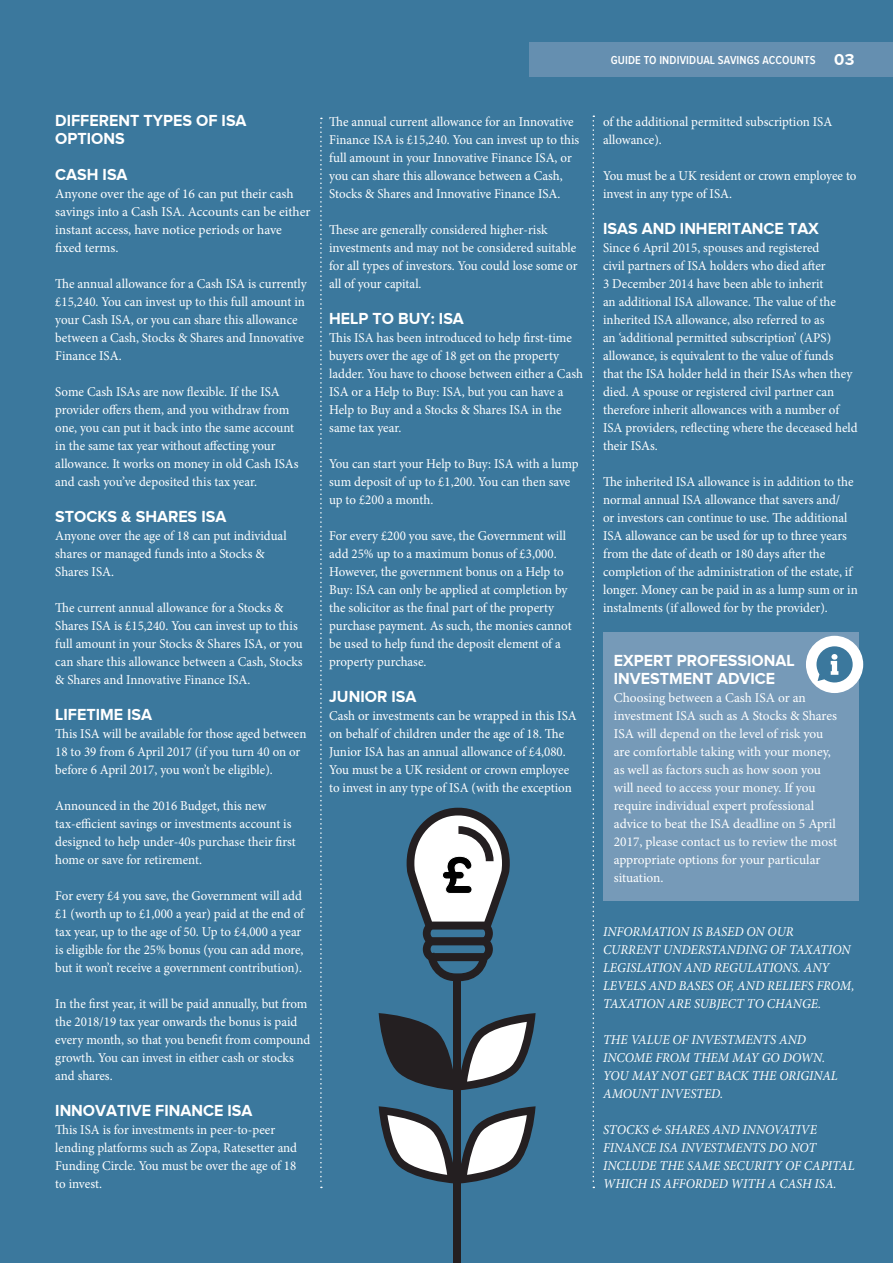
<style>
.page{position:relative;width:893px;height:1263px;background:#3b789d}
.page>*{position:absolute;margin:0;border:0;box-sizing:border-box;transform-origin:0 0}
.t1{font:700 16.5px/18px "Proxima Nova";color:#fff}
.t2{font:13.5px/18px "Minion Pro";letter-spacing:-.005em;color:#fff;scale:.96 1}
.t3{font:13.5px/18px "Minion Pro";letter-spacing:-.005em;color:#fff}
.t4{font:italic 13.5px/18px "Minion Pro";color:#fff;scale:.96 1}
.t5{font:600 12px "Proxima Nova Cond";letter-spacing:.01em;color:#fff}
.s1{font-family:"Proxima Nova";font-weight:700;font-size:16.5px}
</style>
<div class="page">
<div style="left:530px;top:43px;width:363px;height:34px;background:#658fb0"></div>
<svg style="left:320px;top:118px;width:2px;height:1070px"></svg>
<div style="left:603px;top:633px;width:256px;height:268px;background:#769ab8"></div>
<div style="left:806px;top:636px;width:57px;height:57px;background:#fff;border-radius:50%"></div>
<svg style="left:816px;top:646px;width:37px;height:36px"></svg>
<svg style="left:593px;top:116px;width:1px;height:1072px"></svg>
<div style="left:453px;top:977px;width:8px;height:286px;background:#241f21"></div>
<svg style="left:379px;top:1106px;width:157px;height:77px"></svg>
<svg style="left:379px;top:1013px;width:157px;height:77px"></svg>
<svg style="left:407px;top:808px;width:103px;height:173px"></svg>
<p class="t1" style="left:55px;top:111px;width:193px">DIFFERENT TYPES OF ISA<br>OPTIONS</p>
<p class="t1" style="left:55px;top:165px;width:74px">CASH ISA</p>
<p class="t3" style="left:55px;top:185px;width:257px">Anyone over the age of 16 can put their cash savings into a Cash ISA. Accounts can be either instant access, have notice periods or have fixed terms.</p>
<p class="t2" style="left:55px;top:275px;width:263px">The annual allowance for a Cash ISA is currently £15,240. You can invest up to this full amount in your Cash ISA, or you can share this allowance between a Cash, Stocks &amp; Shares and Innovative Finance ISA.</p>
<p class="t2" style="left:55px;top:383px;width:255px">Some Cash ISAs are now flexible. If the ISA provider offers them, and you withdraw from one, you can put it back into the same account in the same tax year without affecting your allowance. It works on money in old Cash ISAs and cash you’ve deposited this tax year.</p>
<p class="t1" style="left:55px;top:507px;width:173px">STOCKS &amp; SHARES ISA</p>
<p class="t2" style="left:55px;top:527px;width:242px">Anyone over the age of 18 can put individual shares or managed funds into a Stocks &amp;<br>Shares ISA.</p>
<p class="t2" style="left:55px;top:599px;width:259px">The current annual allowance for a Stocks &amp; Shares ISA is £15,240. You can invest up to this full amount in your Stocks &amp; Shares ISA, or you can share this allowance between a Cash, Stocks &amp; Shares and Innovative Finance ISA.</p>
<p class="t1" style="left:55px;top:705px;width:98px">LIFETIME ISA</p>
<p class="t2" style="left:55px;top:725px;width:263px">This ISA will be available for those aged between<br>18 to 39 from 6 April 2017 (if you turn 40 on or before 6 April 2017, you won’t be eligible).</p>
<p class="t2" style="left:55px;top:797px;width:252px">Announced in the 2016 Budget, this new tax-efficient savings or investments account is designed to help under-40s purchase their first home or save for retirement.</p>
<p class="t2" style="left:55px;top:887px;width:261px">For every £4 you save, the Government will add £1 (worth up to £1,000 a year) paid at the end of tax year, up to the age of 50. Up to £4,000 a year is eligible for the 25% bonus (you can add more, but it won’t receive a government contribution).</p>
<p class="t2" style="left:55px;top:995px;width:267px">In the first year, it will be paid annually, but from the 2018/19 tax year onwards the bonus is paid every month, so that you benefit from compound growth. You can invest in either cash or stocks and shares.</p>
<p class="t1" style="left:55px;top:1101px;width:199px">INNOVATIVE FINANCE ISA</p>
<p class="t2" style="left:55px;top:1121px;width:253px">This ISA is for investments in peer-to-peer lending platforms such as Zopa, Ratesetter and Funding Circle. You must be over the age of 18 to invest.</p>
<p class="t2" style="left:329px;top:113px;width:262px">The annual current allowance for an Innovative Finance ISA is £15,240. You can invest up to this full amount in your Innovative Finance ISA, or you can share this allowance between a Cash, Stocks &amp; Shares and Innovative Finance ISA.</p>
<p class="t2" style="left:329px;top:221px;width:260px">These are generally considered higher-risk investments and may not be considered suitable for all types of investors. You could lose some or all of your capital.</p>
<p class="t1" style="left:329px;top:309px;width:136px">HELP TO BUY: ISA</p>
<p class="t2" style="left:329px;top:329px;width:266px">This ISA has been introduced to help first-time buyers over the age of 18 get on the property ladder. You have to choose between either a Cash ISA or a Help to Buy: ISA, but you can have a Help to Buy and a Stocks &amp; Shares ISA in the same tax year.</p>
<p class="t2" style="left:329px;top:455px;width:261px">You can start your Help to Buy: ISA with a lump sum deposit of up to £1,200. You can then save up to £200 a month.</p>
<p class="t2" style="left:329px;top:527px;width:254px">For every £200 you save, the Government will add 25% up to a maximum bonus of £3,000.<br>However, the government bonus on a Help to Buy: ISA can only be applied at completion by the solicitor as the final part of the property purchase payment. As such, the monies cannot be used to help fund the deposit element of a property purchase.</p>
<p class="t1" style="left:329px;top:687px;width:89px">JUNIOR ISA</p>
<p class="t2" style="left:329px;top:707px;width:259px">Cash or investments can be wrapped in this ISA on behalf of children under the age of 18. The Junior ISA has an annual allowance of £4,080.<br>You must be a UK resident or crown employee to invest in any type of ISA (with the exception</p>
<p class="t5" style="left:611px;top:55px;width:245px">GUIDE TO INDIVIDUAL SAVINGS ACCOUNTS <span class="s1">03</span></p>
<p class="t2" style="left:603px;top:113px;width:240px">of the additional permitted subscription ISA allowance).</p>
<p class="t2" style="left:603px;top:167px;width:266px">You must be a UK resident or crown employee to invest in any type of ISA.</p>
<p class="t1" style="left:603px;top:219px;width:217px">ISAS AND INHERITANCE TAX</p>
<p class="t2" style="left:603px;top:239px;width:267px">Since 6 April 2015, spouses and registered<br>civil partners of ISA holders who died after<br>3 December 2014 have been able to inherit<br>an additional ISA allowance. The value of the inherited ISA allowance, also referred to as<br>an ‘additional permitted subscription’ (APS) allowance, is equivalent to the value of funds<br>that the ISA holder held in their ISAs when they died. A spouse or registered civil partner can therefore inherit allowances with a number of ISA providers, reflecting where the deceased held their ISAs.</p>
<p class="t2" style="left:603px;top:473px;width:267px">The inherited ISA allowance is in addition to the normal annual ISA allowance that savers and/<br>or investors can continue to use. The additional ISA allowance can be used for up to three years from the date of death or 180 days after the completion of the administration of the estate, if longer. Money can be paid in as a lump sum or in instalments (if allowed for by the provider).</p>
<p class="t1" style="left:614px;top:651px;width:182px">EXPERT PROFESSIONAL<br>INVESTMENT ADVICE</p>
<p class="t3" style="left:614px;top:689px;width:225px">Choosing between a Cash ISA or an investment ISA such as A Stocks &amp; Shares ISA will depend on the level of risk you are comfortable taking with your money, as well as factors such as how soon you will need to access your money. If you require individual expert professional advice to beat the ISA deadline on 5 April 2017, please contact us to review the most appropriate options for your particular situation.</p>
<p class="t4" style="left:603px;top:923px;width:263px">INFORMATION IS BASED ON OUR<br>CURRENT UNDERSTANDING OF TAXATION LEGISLATION AND REGULATIONS. ANY LEVELS AND BASES OF, AND RELIEFS FROM, TAXATION ARE SUBJECT TO CHANGE.</p>
<p class="t4" style="left:603px;top:1031px;width:246px">THE VALUE OF INVESTMENTS AND<br>INCOME FROM THEM MAY GO DOWN.<br>YOU MAY NOT GET BACK THE ORIGINAL<br>AMOUNT INVESTED.</p>
<p class="t4" style="left:603px;top:1121px;width:263px">STOCKS &amp; SHARES AND INNOVATIVE<br>FINANCE ISA INVESTMENTS DO NOT<br>INCLUDE THE SAME SECURITY OF CAPITAL<br>WHICH IS AFFORDED WITH A CASH ISA.</p>
</div>
